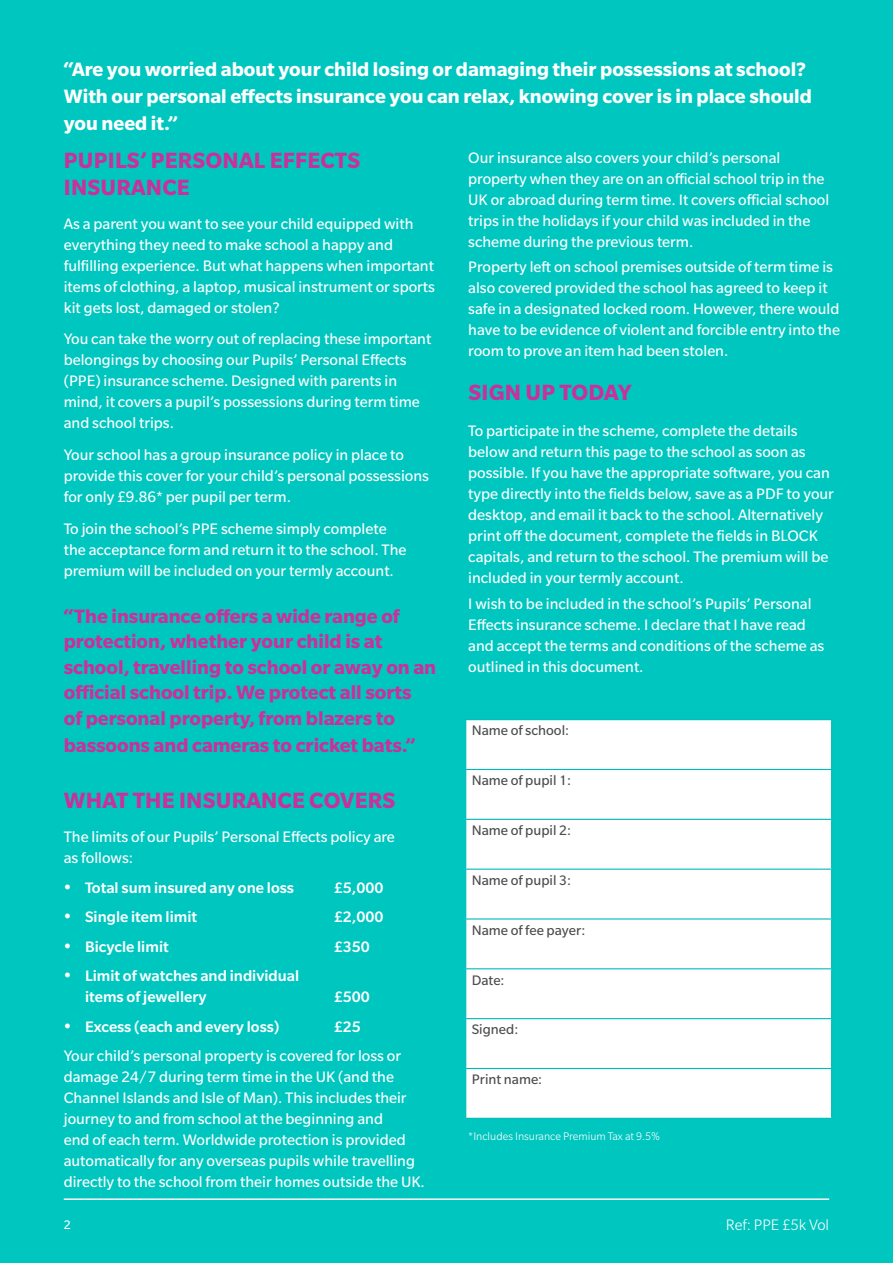
<style>
.page{position:relative;width:893px;height:1263px;background:#00c6c0}
.page>*{position:absolute;margin:0;border:0;box-sizing:border-box;transform-origin:0 0}
.Heading_3_16_18{font:700 24px "Slate Pro";letter-spacing:.01em;color:#ca3099}
.Heading_2{font:700 24px/27px "Slate Pro";letter-spacing:.01em;color:#ca3099}
.Heading_3_16_18-2{font:700 21px/25.8px "Slate Pro";color:#ca3099}
.Heading_3_16_18-3{font:700 21px/27px "Slate Pro";color:#fff}
.Body_Copy_10_13{font:16.5px/21px "Slate Pro";color:#fff}
.t1{font:500 16.5px/21px "Slate Pro";color:#fff}
.t2{font:300 16.5px "Slate Pro";color:#fff}
.Grey_Copy{font:15px "Slate Pro";color:#4b4c4d}
.t3{font:13.5px "Slate Pro";color:#fff}
.Body_Copy_10_13-2{font:300 12px "Slate Pro";color:#fff}
</style>
<div class="page">
<div style="left:466px;top:720px;width:365px;height:49px;background:#fff"></div>
<div style="left:466px;top:770px;width:365px;height:348px;background:#fff"></div>
<hr style="left:465px;top:719px;width:367px;height:1px;background:#00bbb5">
<hr style="left:465px;top:720px;width:1px;height:49px;background:#00bbb5">
<hr style="left:831px;top:720px;width:1px;height:49px;background:#00bbb5">
<hr style="left:465px;top:769px;width:367px;height:1px;background:#00bbb5">
<hr style="left:465px;top:770px;width:1px;height:49px;background:#00bbb5">
<hr style="left:831px;top:770px;width:1px;height:49px;background:#00bbb5">
<hr style="left:465px;top:819px;width:367px;height:1px;background:#00bbb5">
<hr style="left:465px;top:820px;width:1px;height:48px;background:#00bbb5">
<hr style="left:831px;top:820px;width:1px;height:48px;background:#00bbb5">
<hr style="left:465px;top:868px;width:367px;height:2px;background:#00bbb5">
<hr style="left:465px;top:870px;width:1px;height:48px;background:#00bbb5">
<hr style="left:831px;top:870px;width:1px;height:48px;background:#00bbb5">
<hr style="left:465px;top:918px;width:367px;height:1px;background:#00bbb5">
<hr style="left:465px;top:919px;width:1px;height:49px;background:#00bbb5">
<hr style="left:831px;top:919px;width:1px;height:49px;background:#00bbb5">
<hr style="left:465px;top:968px;width:367px;height:1px;background:#00bbb5">
<hr style="left:465px;top:969px;width:1px;height:49px;background:#00bbb5">
<hr style="left:831px;top:969px;width:1px;height:49px;background:#00bbb5">
<hr style="left:465px;top:1018px;width:367px;height:1px;background:#00bbb5">
<hr style="left:465px;top:1019px;width:1px;height:49px;background:#00bbb5">
<hr style="left:831px;top:1019px;width:1px;height:49px;background:#00bbb5">
<hr style="left:465px;top:1068px;width:367px;height:1px;background:#00bbb5">
<hr style="left:465px;top:1069px;width:1px;height:49px;background:#00bbb5">
<hr style="left:831px;top:1069px;width:1px;height:49px;background:#00bbb5">
<hr style="left:465px;top:1118px;width:367px;height:1px;background:#00bbb5">
<hr style="left:892px;top:0;width:1px;height:1263px;background:#d2f2f0">
<hr style="left:64px;top:1198px;width:765px;height:2px;background:#fff">
<p class="Heading_3_16_18-3" style="left:64px;top:56px;width:750px">“Are you worried about your child losing or damaging their possessions at school?<br>With our personal effects insurance you can relax, knowing cover is in place should you need it.”</p>
<p class="Heading_2" style="left:64px;top:147px;width:298px">PUPILS’ PERSONAL EFFECTS<br>INSURANCE</p>
<p class="Body_Copy_10_13" style="left:64px;top:213px;width:373px">As a parent you want to see your child equipped with everything they need to make school a happy and fulfilling experience. But what happens when important items of clothing, a laptop, musical instrument or sports kit gets lost, damaged or stolen?</p>
<p class="Body_Copy_10_13" style="left:64px;top:329px;width:369px">You can take the worry out of replacing these important belongings by choosing our Pupils’ Personal Effects (PPE) insurance scheme. Designed with parents in mind, it covers a pupil’s possessions during term time and school trips.</p>
<p class="Body_Copy_10_13" style="left:64px;top:444px;width:367px">Your school has a group insurance policy in place to provide this cover for your child’s personal possessions for only £9.86* per pupil per term.</p>
<p class="Body_Copy_10_13" style="left:64px;top:518px;width:344px">To join the school’s PPE scheme simply complete the acceptance form and return it to the school. The premium will be included on your termly account.</p>
<p class="Heading_3_16_18-2" style="left:64px;top:603px;width:374px">“The insurance offers a wide range of protection, whether your child is at school, travelling to school or away on an official school trip. We protect all sorts<br>of personal property, from blazers to bassoons and cameras to cricket bats.”</p>
<p class="Heading_3_16_18" style="left:64px;top:787px;width:333px">WHAT THE INSURANCE COVERS</p>
<p class="Body_Copy_10_13" style="left:64px;top:826px;width:333px">The limits of our Pupils’ Personal Effects policy are as follows:</p>
<p class="t1" style="left:85px;top:877px;width:210px">Total sum insured any one loss</p>
<p class="t1" style="left:334px;top:877px;width:51px">£5,000</p>
<p class="t1" style="left:85px;top:906px;width:114px">Single item limit</p>
<p class="t1" style="left:334px;top:906px;width:51px">£2,000</p>
<p class="t1" style="left:85px;top:936px;width:85px">Bicycle limit</p>
<p class="t1" style="left:334px;top:936px;width:38px">£350</p>
<p class="t1" style="left:85px;top:965px;width:216px">Limit of watches and individual items of jewellery</p>
<p class="t1" style="left:334px;top:986px;width:38px">£500</p>
<p class="t1" style="left:85px;top:1016px;width:196px">Excess (each and every loss)</p>
<p class="t1" style="left:334px;top:1016px;width:29px">£25</p>
<p class="Body_Copy_10_13" style="left:64px;top:1045px;width:363px">Your child’s personal property is covered for loss or damage 24/7 during term time in the UK (and the Channel Islands and Isle of Man). This includes their journey to and from school at the beginning and<br>end of each term. Worldwide protection is provided automatically for any overseas pupils while travelling directly to the school from their homes outside the UK.</p>
<p class="t3" style="left:64px;top:1218px;width:9px">2</p>
<p class="Body_Copy_10_13" style="left:468px;top:147px;width:362px">Our insurance also covers your child’s personal property when they are on an official school trip in the UK or abroad during term time. It covers official school trips in the holidays if your child was included in the scheme during the previous term.</p>
<p class="Body_Copy_10_13" style="left:468px;top:257px;width:373px">Property left on school premises outside of term time is also covered provided the school has agreed to keep it safe in a designated locked room. However, there would have to be evidence of violent and forcible entry into the room to prove an item had been stolen.</p>
<p class="Heading_3_16_18" style="left:468px;top:379px;width:165px">SIGN UP TODAY</p>
<p class="Body_Copy_10_13" style="left:468px;top:420px;width:367px">To participate in the scheme, complete the details below and return this page to the school as soon as possible. If you have the appropriate software, you can type directly into the fields below, save as a PDF to your desktop, and email it back to the school. Alternatively print off the document, complete the fields in BLOCK capitals, and return to the school. The premium will be included in your termly account.</p>
<p class="Body_Copy_10_13" style="left:468px;top:593px;width:358px">I wish to be included in the school’s Pupils’ Personal Effects insurance scheme. I declare that I have read and accept the terms and conditions of the scheme as outlined in this document.</p>
<p class="Grey_Copy" style="left:472px;top:723px;width:99px">Name of school:</p>
<p class="Grey_Copy" style="left:472px;top:773px;width:101px">Name of pupil 1:</p>
<p class="Grey_Copy" style="left:472px;top:822px;width:101px">Name of pupil 2:</p>
<p class="Grey_Copy" style="left:472px;top:872px;width:101px">Name of pupil 3:</p>
<p class="Grey_Copy" style="left:472px;top:922px;width:115px">Name of fee payer:</p>
<p class="Grey_Copy" style="left:472px;top:972px;width:34px">Date:</p>
<p class="Grey_Copy" style="left:472px;top:1022px;width:48px">Signed:</p>
<p class="Grey_Copy" style="left:472px;top:1072px;width:72px">Print name:</p>
<p class="Body_Copy_10_13-2" style="left:468px;top:1130px;width:193px">*Includes Insurance Premium Tax at 9.5%</p>
<p class="t2" style="left:726px;top:1217px;width:105px">Ref: PPE £5k Vol</p>
</div>
